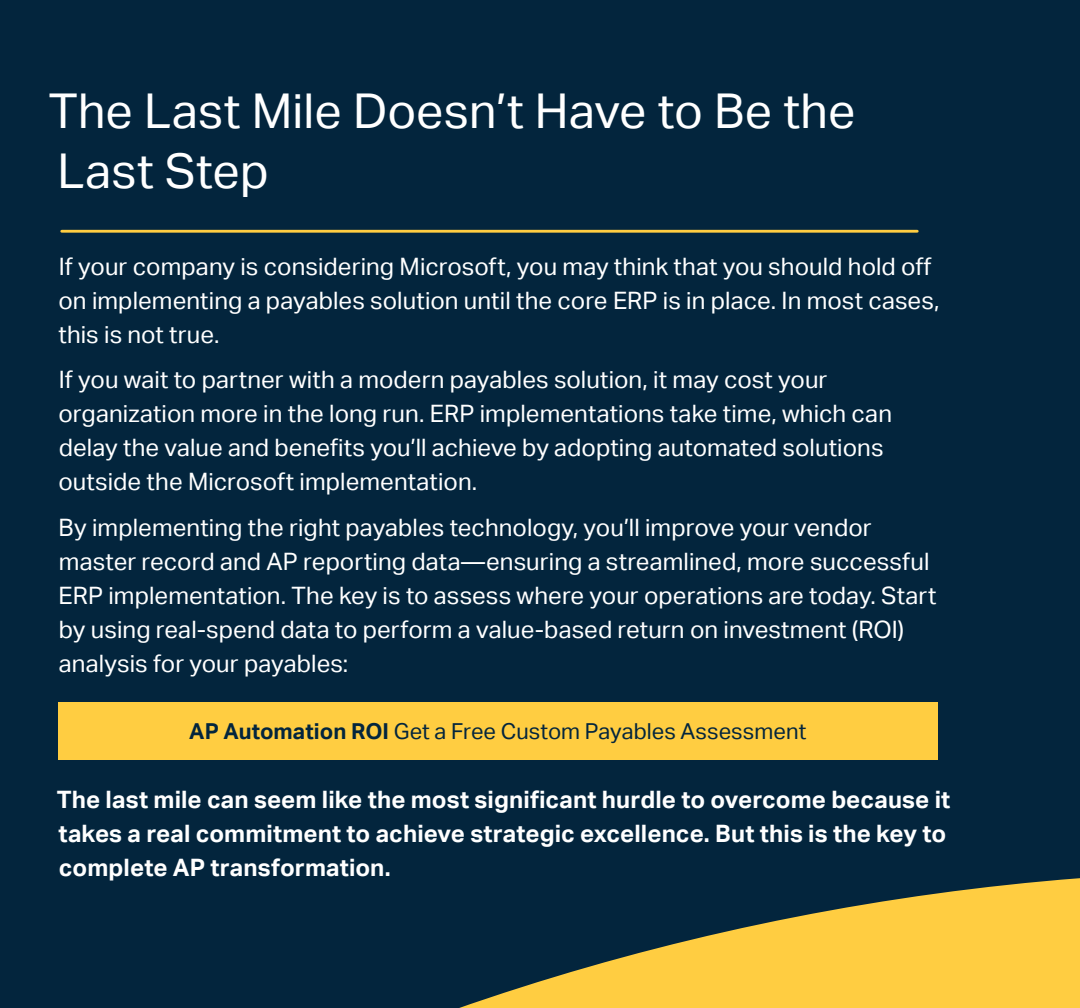
<style>
.page{position:relative;width:1080px;height:1008px;background:#03253d}
.page>*{position:absolute;margin:0;border:0;box-sizing:border-box;transform-origin:0 0}
.t1{font:48px/60px "Aktiv Grotesk";letter-spacing:.005em;color:#fff}
.t2{font:24px/34px "Aktiv Grotesk";letter-spacing:.005em;color:#fff}
.t3{font:700 24px/34px "Aktiv Grotesk";letter-spacing:.005em;color:#fff}
.t4{font:22px "Aktiv Grotesk";color:#03253d}
.s1{font-weight:700}
</style>
<div class="page">
<svg style="left:459px;top:878px;width:621px;height:130px;fill:#ffcd41"></svg>
<hr style="left:62px;top:230px;width:855px;height:3px;background:#ffcd41">
<div style="left:58px;top:702px;width:879px;height:58px;background:#ffcd41"></div>
<p class="t1" style="left:49px;top:81px;width:808px">The Last Mile Doesn’t Have to Be the<br>Last Step</p>
<p class="t2" style="left:58px;top:250px;width:883px">If your company is considering Microsoft, you may think that you should hold off on implementing a payables solution until the core ERP is in place. In most cases, this is not true.</p>
<p class="t2" style="left:58px;top:363px;width:835px">If you wait to partner with a modern payables solution, it may cost your organization more in the long run. ERP implementations take time, which can delay the value and benefits you’ll achieve by adopting automated solutions outside the Microsoft implementation.</p>
<p class="t2" style="left:59px;top:510px;width:879px">By implementing the right payables technology, you’ll improve your vendor master record and AP reporting data—ensuring a streamlined, more successful ERP implementation. The key is to assess where your operations are today. Start by using real-spend data to perform a value-based return on investment (ROI) analysis for your payables:</p>
<h2 class="t4" style="left:189px;top:719px;width:619px"><span class="s1">AP Automation ROI</span> Get a Free Custom Payables Assessment</h2>
<p class="t3" style="left:57px;top:782px;width:895px">The last mile can seem like the most significant hurdle to overcome because it takes a real commitment to achieve strategic excellence. But this is the key to complete AP transformation.</p>
</div>
